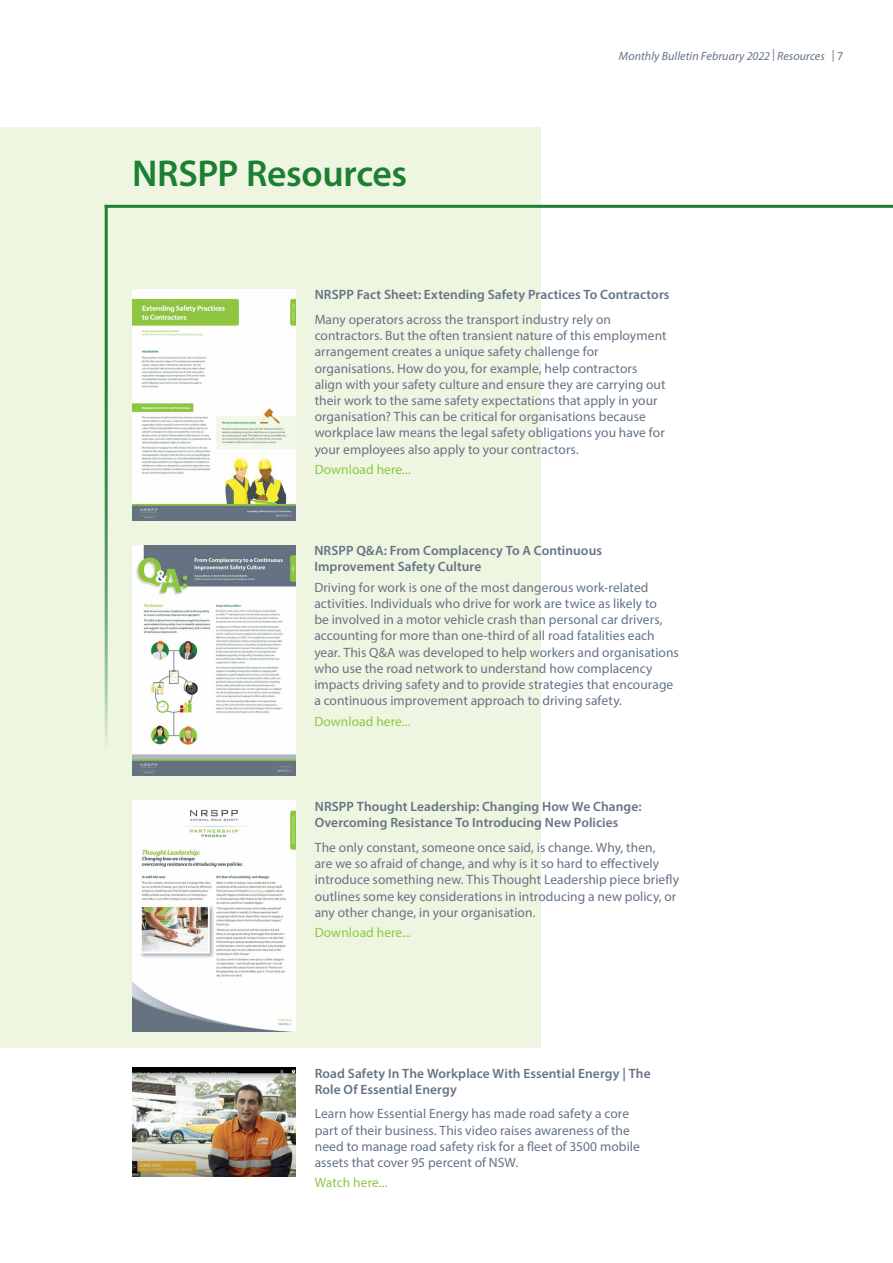
<style>
.page{position:relative;width:893px;height:1263px;background:#fff}
.page>*{position:absolute;margin:0;border:0;box-sizing:border-box;transform-origin:0 0}
.t1{font:600 37.5px "Myriad Pro";letter-spacing:-.01em;color:#1c7f32}
.t2{font:13.5px/16.2px "Myriad Pro";letter-spacing:.005em;color:#657485}
.t3{font:600 13.5px/16.2px "Myriad Pro";letter-spacing:.005em;color:#657485}
.t4{font:13.5px "Myriad Pro";letter-spacing:.005em;color:#8dc740}
.t5{font:italic 12px "Myriad Pro";letter-spacing:.005em;color:#657485}
.t6{font:12px "Myriad Pro";color:#657485}
</style>
<div class="page">
<div style="left:0;top:128px;width:540px;height:920px;background:#eef6e2"></div>
<hr style="left:105px;top:205px;width:788px;height:3px;background:#1c7f32">
<hr style="left:105px;top:205px;width:3px;height:545px;background:#1c7f32">
<img style="left:132px;top:545px;width:163px;height:230px">
<img style="left:132px;top:801px;width:163px;height:231px">
<img style="left:132px;top:1067px;width:163px;height:109px">
<img style="left:132px;top:289px;width:164px;height:231px">
<h1 class="t1" style="left:132px;top:150px;width:277px">NRSPP Resources</h1>
<p class="t5" style="left:619px;top:48px;width:207px">Monthly Bulletin February 2022 | Resources</p>
<p class="t6" style="left:832px;top:48px;width:13px">| 7</p>
<p class="t3" style="left:315px;top:286px;width:356px">NRSPP Fact Sheet: Extending Safety Practices To Contractors</p>
<p class="t2" style="left:315px;top:311px;width:353px">Many operators across the transport industry rely on contractors. But the often transient nature of this employment arrangement creates a unique safety challenge for organisations. How do you, for example, help contractors align with your safety culture and ensure they are carrying out their work to the same safety expectations that apply in your organisation? This can be critical for organisations because workplace law means the legal safety obligations you have for your employees also apply to your contractors.</p>
<p class="t4" style="left:315px;top:461px;width:98px">Download here...</p>
<p class="t3" style="left:314px;top:542px;width:289px">NRSPP Q&amp;A: From Complacency To A Continuous<br>Improvement Safety Culture</p>
<p class="t2" style="left:314px;top:579px;width:366px">Driving for work is one of the most dangerous work-related activities. Individuals who drive for work are twice as likely to<br>be involved in a motor vehicle crash than personal car drivers, accounting for more than one-third of all road fatalities each year. This Q&amp;A was developed to help workers and organisations who use the road network to understand how complacency impacts driving safety and to provide strategies that encourage a continuous improvement approach to driving safety.</p>
<p class="t4" style="left:314px;top:713px;width:98px">Download here...</p>
<p class="t3" style="left:315px;top:798px;width:328px">NRSPP Thought Leadership: Changing How We Change:<br>Overcoming Resistance To Introducing New Policies</p>
<p class="t2" style="left:315px;top:839px;width:366px">The only constant, someone once said, is change. Why, then,<br>are we so afraid of change, and why is it so hard to effectively introduce something new. This Thought Leadership piece briefly outlines some key considerations in introducing a new policy, or any other change, in your organisation.</p>
<p class="t4" style="left:315px;top:924px;width:98px">Download here...</p>
<p class="t3" style="left:315px;top:1064px;width:337px">Road Safety In The Workplace With Essential Energy | The<br>Role Of Essential Energy</p>
<p class="t2" style="left:315px;top:1105px;width:327px">Learn how Essential Energy has made road safety a core part of their business. This video raises awareness of the need to manage road safety risk for a fleet of 3500 mobile assets that cover 95 percent of NSW.</p>
<p class="t4" style="left:315px;top:1174px;width:74px">Watch here...</p>
</div>
